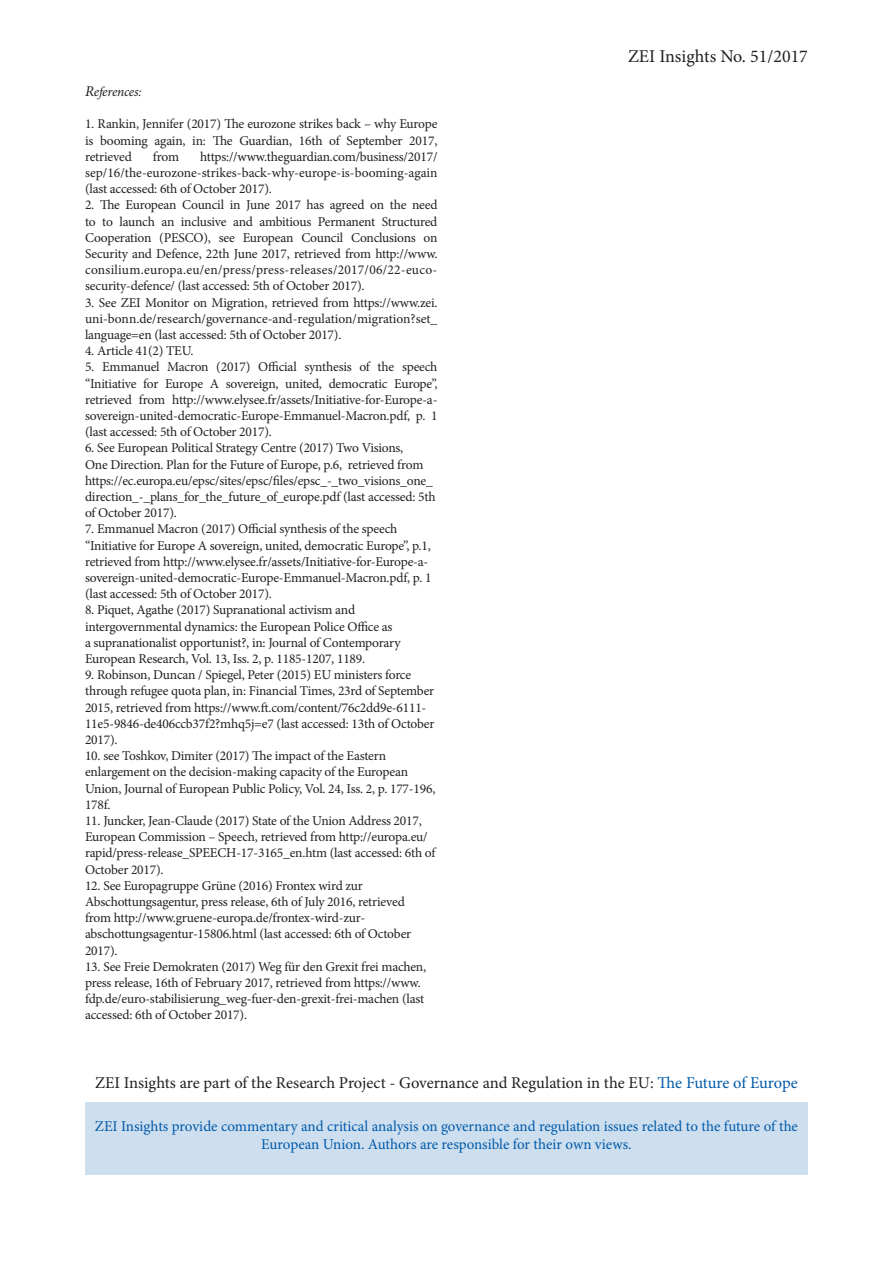
<style>
.page{position:relative;width:893px;height:1263px;background:#fff}
.page>*{position:absolute;margin:0;border:0;box-sizing:border-box;transform-origin:0 0}
.t1{font:18px "Minion Pro";color:#231f20}
.t2{font:16.5px "Minion Pro";color:#231f20}
.t3{font:15px/18px "Minion Pro";letter-spacing:-.005em;color:#015aaa;text-align:center}
.t4{font:13.5px/16.2px "Minion Pro";letter-spacing:-.015em;color:#231f20}
.t5{font:italic 13.5px "Minion Pro";letter-spacing:-.02em;color:#231f20}
.s1{font-size:15px}
.s2{color:#015aaa}
</style>
<div class="page">
<div style="left:85px;top:1102px;width:723px;height:72px;background:#cddeee"></div>
<p class="t5" style="left:85px;top:82px;width:58px"><span class="s1">R</span>eferences:</p>
<p class="t4" style="left:85px;top:116px;width:354px;text-align:justify">1. Rankin, Jennifer (2017) The eurozone strikes back – why Europe is booming again, in: The Guardian, 16th of September 2017, retrieved</p>
<p class="t4" style="left:85px;top:148px;width:354px;text-align:justify;text-indent:115px">https://www.theguardian.com/business/2017/ sep/16/the-eurozone-strikes-back-why-europe-is-booming-again (last accessed: 6th of October 2017).</p>
<p class="t4" style="left:85px;top:197px;width:354px;text-align:justify">2. The European Council in June 2017 has agreed on the need to to launch an inclusive and ambitious Permanent Structured Cooperation (PESCO), see European Council Conclusions on Security and Defence, 22th June 2017, retrieved from http://www. consilium.europa.eu/en/press/press-releases/2017/06/22-euco&shy;security-defence/ (last accessed: 5th of October 2017).</p>
<p class="t4" style="left:85px;top:294px;width:354px;text-align:justify">3. See ZEI Monitor on Migration, retrieved from https://www.zei. uni-bonn.de/research/governance-and-regulation/migration?set_ language=en (last accessed: 5th of October 2017).</p>
<p class="t4" style="left:85px;top:343px;width:110px">4. Article 41(2) TEU.</p>
<p class="t4" style="left:85px;top:359px;width:354px;text-align:justify">5. Emmanuel Macron (2017) Official synthesis of the speech “Initiative for Europe A sovereign, united, democratic Europe”, retrieved from http://www.elysee.fr/assets/Initiative-for-Europe-a&shy;sovereign-united-democratic-Europe-Emmanuel-Macron.pdf, p. 1 (last accessed: 5th of October 2017).</p>
<p class="t4" style="left:85px;top:440px;width:352px">6. See European Political Strategy Centre (2017) Two Visions,<br>One Direction. Plan for the Future of Europe, p.6, retrieved from https://ec.europa.eu/epsc/sites/epsc/files/epsc_-_two_visions_one_ direction_-_plans_for_the_future_of_europe.pdf (last accessed: 5th of October 2017).</p>
<p class="t4" style="left:85px;top:521px;width:348px">7. Emmanuel Macron (2017) Official synthesis of the speech “Initiative for Europe A sovereign, united, democratic Europe”, p.1, retrieved from http://www.elysee.fr/assets/Initiative-for-Europe-a&shy;sovereign-united-democratic-Europe-Emmanuel-Macron.pdf, p. 1 (last accessed: 5th of October 2017).</p>
<p class="t4" style="left:85px;top:602px;width:317px">8. Piquet, Agathe (2017) Supranational activism and intergovernmental dynamics: the European Police Office as a supranationalist opportunist?, in: Journal of Contemporary European Research, Vol. 13, Iss. 2, p. 1185-1207, 1189.</p>
<p class="t4" style="left:85px;top:667px;width:351px">9. Robinson, Duncan / Spiegel, Peter (2015) EU ministers force through refugee quota plan, in: Financial Times, 23rd of September 2015, retrieved from https://www.ft.com/content/76c2dd9e-6111- 11e5-9846-de406ccb37f2?mhq5j=e7 (last accessed: 13th of October 2017).</p>
<p class="t4" style="left:85px;top:748px;width:352px">10. see Toshkov, Dimiter (2017) The impact of the Eastern enlargement on the decision-making capacity of the European Union, Journal of European Public Policy, Vol. 24, Iss. 2, p. 177-196, 178f.</p>
<p class="t4" style="left:85px;top:813px;width:352px">11. Juncker, Jean-Claude (2017) State of the Union Address 2017, European Commission – Speech, retrieved from http://europa.eu/ rapid/press-release_SPEECH-17-3165_en.htm (last accessed: 6th of October 2017).</p>
<p class="t4" style="left:85px;top:877px;width:328px">12. See Europagruppe Grüne (2016) Frontex wird zur Abschottungsagentur, press release, 6th of July 2016, retrieved from http://www.gruene-europa.de/frontex-wird-zur&shy;abschottungsagentur-15806.html (last accessed: 6th of October 2017).</p>
<p class="t4" style="left:85px;top:958px;width:343px">13. See Freie Demokraten (2017) Weg für den Grexit frei machen, press release, 16th of February 2017, retrieved from https://www. fdp.de/euro-stabilisierung_weg-fuer-den-grexit-frei-machen (last accessed: 6th of October 2017).</p>
<p class="t4" style="left:153px;top:148px;width:28px">from</p>
<p class="t1" style="left:628px;top:44px;width:181px">ZEI Insights No. 51/2017</p>
<p class="t2" style="left:95px;top:1072px;width:704px">ZEI Insights are part of the Research Project - Governance and Regulation in the EU: <span class="s2">The Future of Europe</span></p>
<p class="t3" style="left:95px;top:1117px;width:705px">ZEI Insights provide commentary and critical analysis on governance and regulation issues related to the future of the<br>European Union. Authors are responsible for their own views.</p>
</div>
